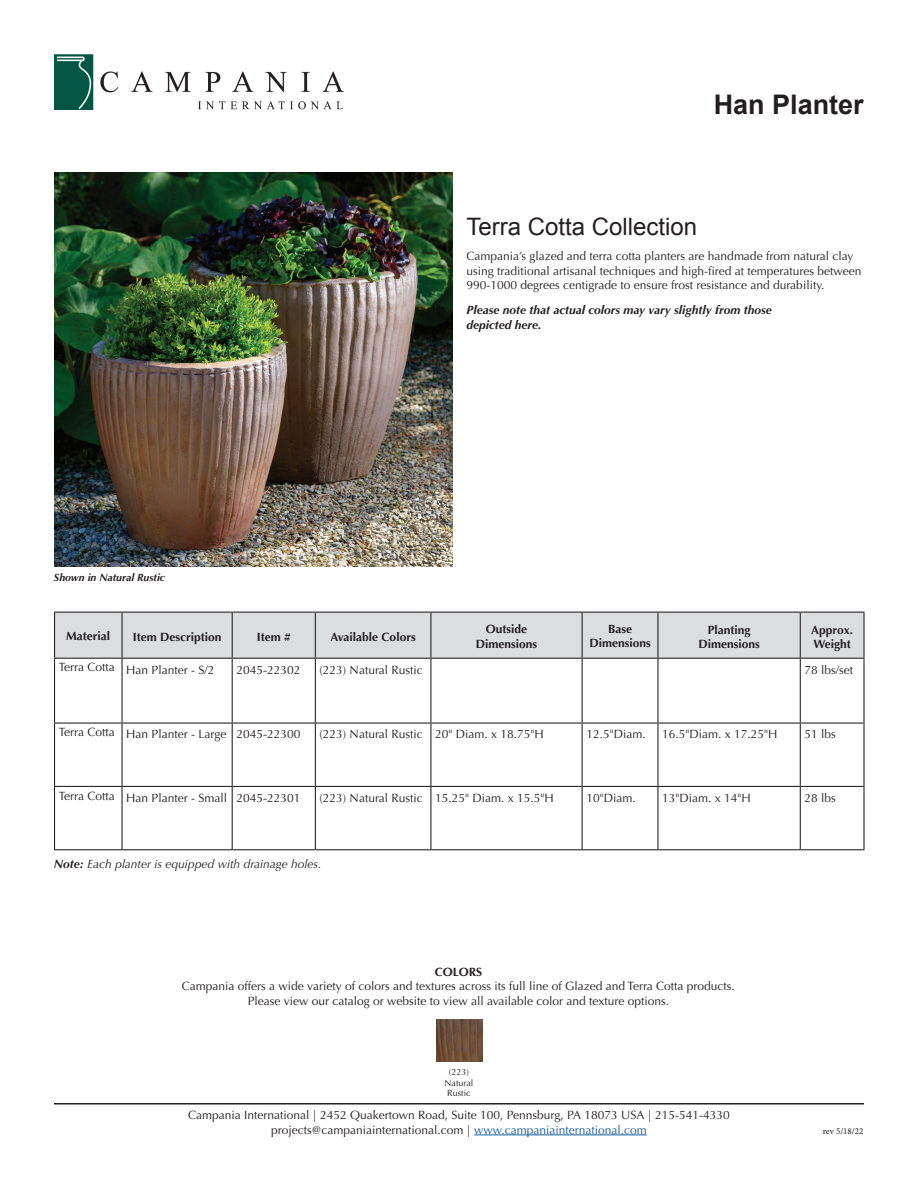
<style>
.page{position:relative;width:918px;height:1188px;background:#fff}
.page>*{position:absolute;margin:0;border:0;box-sizing:border-box;transform-origin:0 0}
.t1{font:700 27px "Arial";color:#231f20}
.t2{font:24px "Arial";color:#231f20}
.t3{font:12px/14.4px "Optima";color:#231f20;text-align:center}
.t4{font:700 12px/14.4px "Optima";color:#231f20;text-align:center}
.t5{font:italic 700 12px/14.4px "Optima";color:#231f20}
.t6{font:italic 12px "Optima";color:#231f20}
.t7{font:italic 700 10.5px "Optima";color:#231f20}
.t8{font:9px/10.8px "Optima";color:#231f20;text-align:center}
.t9{font:9px "Minion Pro";color:#231f20}
.s1{font-weight:700}
.s2{color:#175d9e}
</style>
<div class="page">
<hr style="left:474px;top:1135px;width:173px;height:1px;background:#175d9e">
<hr style="left:54px;top:1103px;width:810px;height:2px;background:#231f20">
<img style="left:55px;top:54px;width:288px;height:56px">
<img style="left:54px;top:173px;width:399px;height:394px">
<div style="left:55px;top:613px;width:808px;height:45px;background:#dcdddf"></div>
<hr style="left:54px;top:612px;width:68px;height:1px;background:#231f20">
<hr style="left:54px;top:613px;width:1px;height:45px;background:#231f20">
<hr style="left:122px;top:612px;width:110px;height:1px;background:#231f20">
<hr style="left:122px;top:613px;width:1px;height:45px;background:#231f20">
<hr style="left:232px;top:612px;width:83px;height:1px;background:#231f20">
<hr style="left:232px;top:613px;width:1px;height:45px;background:#231f20">
<hr style="left:315px;top:612px;width:116px;height:1px;background:#231f20">
<hr style="left:315px;top:613px;width:1px;height:45px;background:#231f20">
<hr style="left:431px;top:612px;width:151px;height:1px;background:#231f20">
<hr style="left:430px;top:613px;width:1px;height:45px;background:#231f20">
<hr style="left:582px;top:612px;width:76px;height:1px;background:#231f20">
<hr style="left:582px;top:613px;width:1px;height:45px;background:#231f20">
<hr style="left:658px;top:612px;width:142px;height:1px;background:#231f20">
<hr style="left:657px;top:613px;width:1px;height:45px;background:#231f20">
<hr style="left:800px;top:612px;width:65px;height:1px;background:#231f20">
<hr style="left:800px;top:613px;width:1px;height:45px;background:#231f20">
<hr style="left:863px;top:613px;width:2px;height:45px;background:#231f20">
<hr style="left:54px;top:658px;width:68px;height:1px;background:#231f20">
<hr style="left:54px;top:659px;width:1px;height:64px;background:#231f20">
<hr style="left:122px;top:658px;width:110px;height:1px;background:#231f20">
<hr style="left:122px;top:659px;width:1px;height:64px;background:#231f20">
<hr style="left:232px;top:658px;width:83px;height:1px;background:#231f20">
<hr style="left:232px;top:659px;width:1px;height:64px;background:#231f20">
<hr style="left:315px;top:658px;width:116px;height:1px;background:#231f20">
<hr style="left:315px;top:659px;width:1px;height:64px;background:#231f20">
<hr style="left:431px;top:658px;width:151px;height:1px;background:#231f20">
<hr style="left:430px;top:659px;width:1px;height:64px;background:#231f20">
<hr style="left:582px;top:658px;width:76px;height:1px;background:#231f20">
<hr style="left:582px;top:659px;width:1px;height:64px;background:#231f20">
<hr style="left:658px;top:658px;width:142px;height:1px;background:#231f20">
<hr style="left:657px;top:659px;width:1px;height:64px;background:#231f20">
<hr style="left:800px;top:658px;width:65px;height:1px;background:#231f20">
<hr style="left:800px;top:659px;width:1px;height:64px;background:#231f20">
<hr style="left:863px;top:659px;width:2px;height:64px;background:#231f20">
<hr style="left:54px;top:723px;width:68px;height:1px;background:#231f20">
<hr style="left:54px;top:724px;width:1px;height:62px;background:#231f20">
<hr style="left:122px;top:723px;width:110px;height:1px;background:#231f20">
<hr style="left:122px;top:724px;width:1px;height:62px;background:#231f20">
<hr style="left:232px;top:723px;width:83px;height:1px;background:#231f20">
<hr style="left:232px;top:724px;width:1px;height:62px;background:#231f20">
<hr style="left:315px;top:723px;width:116px;height:1px;background:#231f20">
<hr style="left:315px;top:724px;width:1px;height:62px;background:#231f20">
<hr style="left:431px;top:723px;width:151px;height:1px;background:#231f20">
<hr style="left:430px;top:724px;width:1px;height:62px;background:#231f20">
<hr style="left:582px;top:723px;width:76px;height:1px;background:#231f20">
<hr style="left:582px;top:724px;width:1px;height:62px;background:#231f20">
<hr style="left:658px;top:723px;width:142px;height:1px;background:#231f20">
<hr style="left:657px;top:724px;width:1px;height:62px;background:#231f20">
<hr style="left:800px;top:723px;width:65px;height:1px;background:#231f20">
<hr style="left:800px;top:724px;width:1px;height:62px;background:#231f20">
<hr style="left:863px;top:724px;width:2px;height:62px;background:#231f20">
<hr style="left:54px;top:786px;width:68px;height:1px;background:#231f20">
<hr style="left:54px;top:787px;width:1px;height:62px;background:#231f20">
<hr style="left:122px;top:786px;width:110px;height:1px;background:#231f20">
<hr style="left:122px;top:787px;width:1px;height:62px;background:#231f20">
<hr style="left:232px;top:786px;width:83px;height:1px;background:#231f20">
<hr style="left:232px;top:787px;width:1px;height:62px;background:#231f20">
<hr style="left:315px;top:786px;width:116px;height:1px;background:#231f20">
<hr style="left:315px;top:787px;width:1px;height:62px;background:#231f20">
<hr style="left:431px;top:786px;width:151px;height:1px;background:#231f20">
<hr style="left:430px;top:787px;width:1px;height:62px;background:#231f20">
<hr style="left:582px;top:786px;width:76px;height:1px;background:#231f20">
<hr style="left:582px;top:787px;width:1px;height:62px;background:#231f20">
<hr style="left:658px;top:786px;width:142px;height:1px;background:#231f20">
<hr style="left:657px;top:787px;width:1px;height:62px;background:#231f20">
<hr style="left:800px;top:786px;width:65px;height:1px;background:#231f20">
<hr style="left:800px;top:787px;width:1px;height:62px;background:#231f20">
<hr style="left:863px;top:787px;width:2px;height:62px;background:#231f20">
<hr style="left:54px;top:849px;width:68px;height:1px;background:#231f20">
<hr style="left:122px;top:849px;width:110px;height:1px;background:#231f20">
<hr style="left:232px;top:849px;width:83px;height:1px;background:#231f20">
<hr style="left:315px;top:849px;width:116px;height:1px;background:#231f20">
<hr style="left:431px;top:849px;width:151px;height:1px;background:#231f20">
<hr style="left:582px;top:849px;width:76px;height:1px;background:#231f20">
<hr style="left:658px;top:849px;width:142px;height:1px;background:#231f20">
<hr style="left:800px;top:849px;width:65px;height:1px;background:#231f20">
<img style="left:436px;top:1019px;width:47px;height:43px">
<h1 class="t1" style="left:714px;top:87px;width:152px">Han Planter</h1>
<p class="t7" style="left:54px;top:571px;width:113px">Shown in Natural Rustic</p>
<h2 class="t2" style="left:466px;top:211px;width:232px">Terra Cotta Collection</h2>
<p class="t3" style="left:466px;top:249px;width:396px;text-align:left">Campania’s glazed and terra cotta planters are handmade from natural clay using traditional artisanal techniques and high-fired at temperatures between<br>990-1000 degrees centigrade to ensure frost resistance and durability.</p>
<p class="t5" style="left:466px;top:303px;width:307px">Please note that actual colors may vary slightly from those depicted here.</p>
<p class="t4" style="left:66px;top:629px;width:46px">Material</p>
<p class="t4" style="left:133px;top:630px;width:90px">Item Description</p>
<p class="t4" style="left:257px;top:630px;width:35px">Item #</p>
<p class="t4" style="left:331px;top:630px;width:87px">Available Colors</p>
<p class="t4" style="left:476px;top:622px;width:63px">Outside<br>Dimensions</p>
<p class="t4" style="left:589px;top:621px;width:63px">Base<br>Dimensions</p>
<p class="t4" style="left:698px;top:622px;width:63px">Planting<br>Dimensions</p>
<p class="t4" style="left:811px;top:622px;width:44px;text-align:left">Approx.<br>Weight</p>
<p class="t3" style="left:59px;top:662px;width:157px">Terra Cotta Han Planter - S/2</p>
<p class="t3" style="left:236px;top:662px;width:66px">2045-22302</p>
<p class="t3" style="left:320px;top:662px;width:105px">(223) Natural Rustic</p>
<p class="t3" style="left:805px;top:662px;width:50px">78 lbs/set</p>
<p class="t3" style="left:59px;top:727px;width:243px">Terra Cotta Han Planter - Large 2045-22300</p>
<p class="t3" style="left:320px;top:727px;width:226px">(223) Natural Rustic 20" Diam. x 18.75"H</p>
<p class="t3" style="left:586px;top:727px;width:61px">12.5"Diam.</p>
<p class="t3" style="left:662px;top:727px;width:117px">16.5"Diam. x 17.25"H</p>
<p class="t3" style="left:805px;top:727px;width:33px">51 lbs</p>
<p class="t3" style="left:59px;top:791px;width:243px">Terra Cotta Han Planter - Small 2045-22301</p>
<p class="t3" style="left:320px;top:791px;width:236px">(223) Natural Rustic 15.25" Diam. x 15.5"H</p>
<p class="t3" style="left:586px;top:791px;width:51px">10"Diam.</p>
<p class="t3" style="left:662px;top:791px;width:90px">13"Diam. x 14"H</p>
<p class="t3" style="left:805px;top:791px;width:33px">28 lbs</p>
<p class="t6" style="left:54px;top:856px;width:269px"><span class="s1">Note:</span> Each planter is equipped with drainage holes.</p>
<p class="t4" style="left:435px;top:965px;width:49px">COLORS</p>
<p class="t3" style="left:182px;top:979px;width:555px">Campania offers a wide variety of colors and textures across its full line of Glazed and Terra Cotta products.<br>Please view our catalog or website to view all available color and texture options.</p>
<p class="t8" style="left:445px;top:1066px;width:30px">(223)<br>Natural<br>Rustic</p>
<p class="t3" style="left:188px;top:1108px;width:543px">Campania International | 2452 Quakertown Road, Suite 100, Pennsburg, PA 18073 USA | 215-541-4330 projects@campaniainternational.com | <span class="s2">www.campaniainternational.com</span></p>
<p class="t9" style="left:823px;top:1125px;width:42px">rev 5/18/22</p>
</div>
